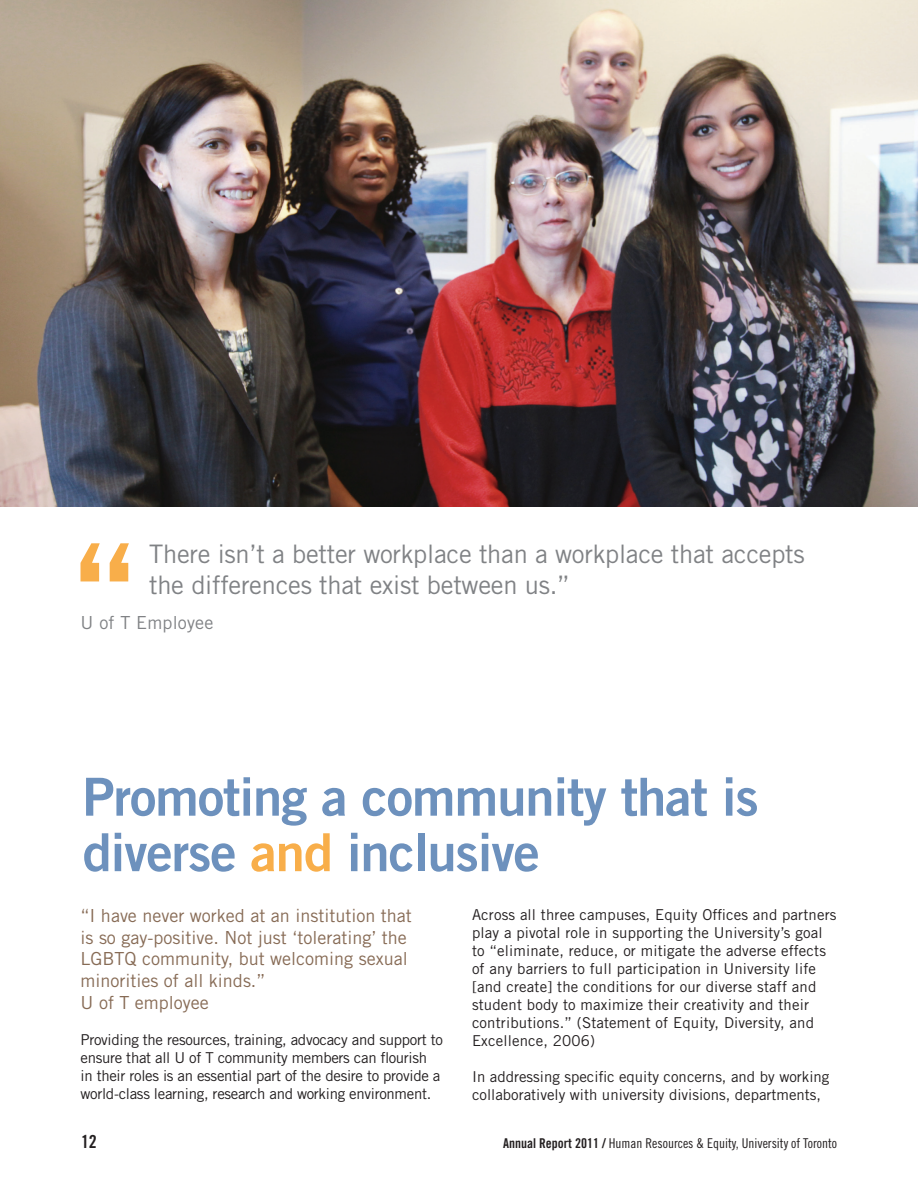
<style>
.page{position:relative;width:918px;height:1188px;background:#fff}
.page>*{position:absolute;margin:0;border:0;box-sizing:border-box;transform-origin:0 0}
.t1{font:52.5px/55.5px "Trade Gothic Bold Two";letter-spacing:-.02em;color:#6d91bd}
.t2{font:25.5px/30.6px "Trade Gothic";letter-spacing:-.01em;color:#808285}
.t3{font:18px/21.6px "Trade Gothic";color:#876b55}
.t4{font:18px "Trade Gothic";letter-spacing:.01em;color:#808285}
.t5{font:18px "Trade Gothic Bold Cond Twenty";color:#231f20}
.t6{font:15px/18px "Trade Gothic";letter-spacing:.01em;color:#231f20}
.t7{font:15px/18px "Trade Gothic";letter-spacing:-.02em;color:#231f20}
.t8{font:13.5px "Trade Gothic Cond Eighteen";color:#231f20}
.s1{color:#f8ae4a}
.s2{font-family:"Trade Gothic Bold Cond Twenty"}
</style>
<div class="page">
<img style="left:0;top:0;width:918px;height:507px">
<svg style="left:81px;top:543px;width:19px;height:38px"></svg>
<svg style="left:110px;top:543px;width:19px;height:38px"></svg>
<h2 class="t2" style="left:149px;top:538px;width:657px">There isn’t a better workplace than a workplace that accepts the differences that exist between us.”</h2>
<p class="t4" style="left:81px;top:612px;width:134px">U of T Employee</p>
<h1 class="t1" style="left:82px;top:768px;width:678px">Promoting a community that is diverse <span class="s1">and</span> inclusive</h1>
<p class="t3" style="left:81px;top:905px;width:333px">“I have never worked at an institution that is so gay-positive. Not just ‘tolerating’ the LGBTQ community, but welcoming sexual minorities of all kinds.”<br>U of T employee</p>
<p class="t7" style="left:81px;top:1030px;width:364px">Providing the resources, training, advocacy and support to ensure that all U of T community members can flourish in their roles is an essential part of the desire to provide a world-class learning, research and working environment.</p>
<p class="t6" style="left:472px;top:905px;width:366px">Across all three campuses, Equity Offices and partners play a pivotal role in supporting the University’s goal to “eliminate, reduce, or mitigate the adverse effects of any barriers to full participation in University life [and create] the conditions for our diverse staff and student body to maximize their creativity and their contributions.” (Statement of Equity, Diversity, and Excellence, 2006)</p>
<p class="t6" style="left:472px;top:1067px;width:359px">In addressing specific equity concerns, and by working collaboratively with university divisions, departments,</p>
<p class="t5" style="left:81px;top:1130px;width:17px">12</p>
<p class="t8" style="left:503px;top:1135px;width:335px"><span class="s2">Annual Report 2011 /</span> Human Resources &amp; Equity, University of Toronto</p>
</div>
